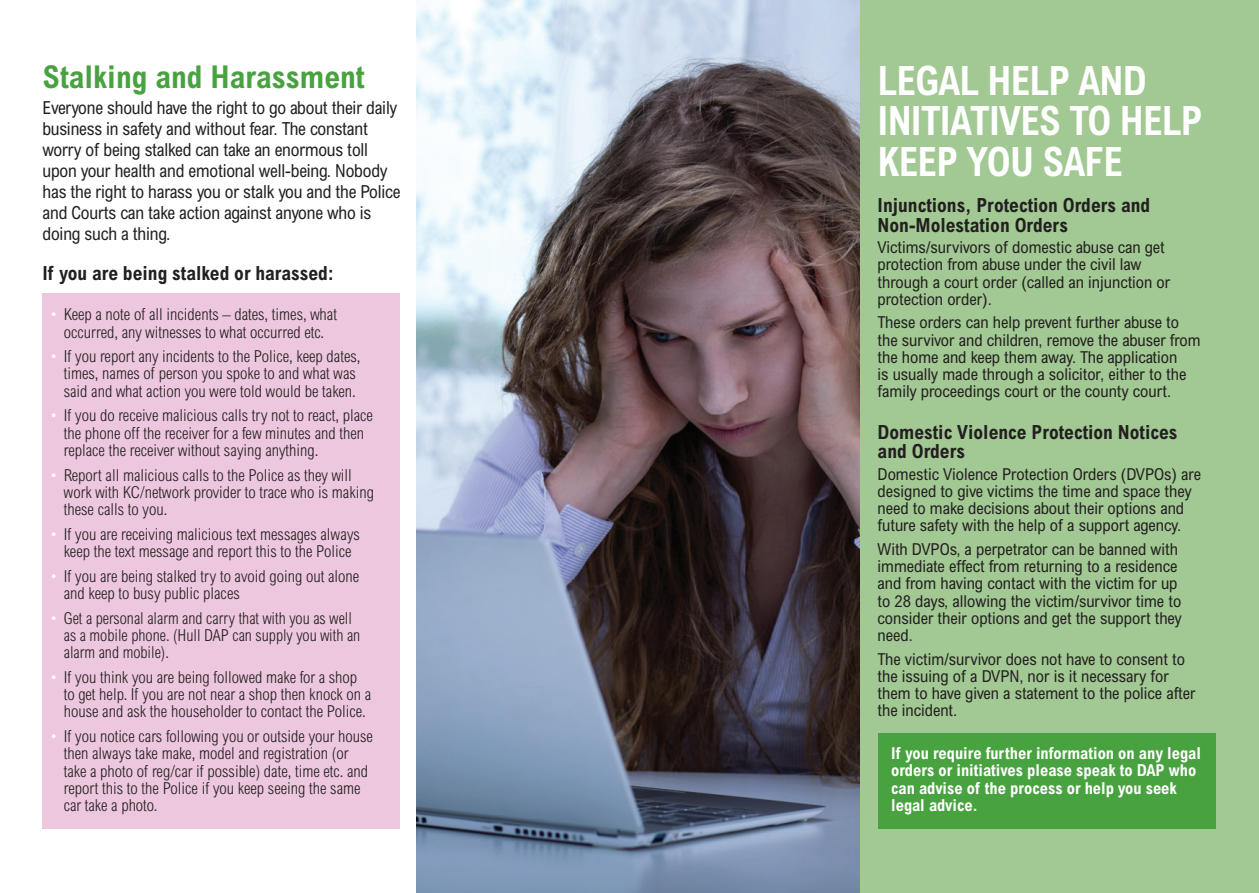
<style>
.page{position:relative;width:1259px;height:893px;background:#fff}
.page>*{position:absolute;margin:0;border:0;box-sizing:border-box;transform-origin:0 0}
.t1{font:700 condensed 40.5px/40.5px "Arial";letter-spacing:-.02em;color:#fff}
.t2{font:700 condensed 31.5px "Arial";color:#49a240}
.t3{font:700 condensed 19.5px/19.5px "Arial";color:#231f20}
.t4{font:condensed 18px/21px "Arial";letter-spacing:-.01em;color:#231f20}
.t5{font:300 condensed 16.5px/17.2px "Arial";color:#231f20}
.t6{font:condensed 16.5px/17.2px "Arial";color:#231f20}
.t7{font:700 condensed 16.5px/17.2px "Arial";color:#fff}
.s1{font-weight:400;color:#fff}
</style>
<div class="page">
<div style="left:43px;top:293px;width:357px;height:536px;background:#edc7de"></div>
<div style="left:842px;top:0;width:417px;height:893px;background:#a2c893"></div>
<img style="left:417px;top:0;width:442px;height:893px">
<div style="left:878px;top:733px;width:337px;height:95px;background:#49a240"></div>
<h2 class="t2" style="left:43px;top:59px;width:323px">Stalking and Harassment</h2>
<p class="t4" style="left:43px;top:96px;width:359px">Everyone should have the right to go about their daily business in safety and without fear. The constant worry of being stalked can take an enormous toll upon your health and emotional well-being. Nobody has the right to harass you or stalk you and the Police and Courts can take action against anyone who is doing such a thing.</p>
<p class="t3" style="left:43px;top:264px;width:292px">If you are being stalked or harassed:</p>
<p class="t5" style="left:51px;top:306px;width:287px;text-align:center"><span class="s1">•</span> Keep a note of all incidents – dates, times, what occurred, any witnesses to what occurred etc.</p>
<p class="t5" style="left:51px;top:348px;width:311px;text-align:center"><span class="s1">•</span> If you report any incidents to the Police, keep dates, times, names of person you spoke to and what was said and what action you were told would be taken.</p>
<p class="t5" style="left:64px;top:407px;width:311px;text-indent:-13px"><span class="s1">•</span> If you do receive malicious calls try not to react, place the phone off the receiver for a few minutes and then replace the receiver without saying anything.</p>
<p class="t5" style="left:64px;top:466px;width:312px;text-indent:-13px"><span class="s1">•</span> Report all malicious calls to the Police as they will work with KC/network provider to trace who is making these calls to you.</p>
<p class="t5" style="left:51px;top:525px;width:310px;text-align:center"><span class="s1">•</span> If you are receiving malicious text messages always keep the text message and report this to the Police</p>
<p class="t5" style="left:64px;top:567px;width:297px;text-indent:-13px"><span class="s1">•</span> If you are being stalked try to avoid going out alone and keep to busy public places</p>
<p class="t5" style="left:64px;top:609px;width:298px;text-indent:-13px"><span class="s1">•</span> Get a personal alarm and carry that with you as well as a mobile phone. (Hull DAP can supply you with an alarm and mobile).</p>
<p class="t5" style="left:64px;top:668px;width:309px;text-indent:-13px"><span class="s1">•</span> If you think you are being followed make for a shop to get help. If you are not near a shop then knock on a house and ask the householder to contact the Police.</p>
<p class="t5" style="left:64px;top:728px;width:310px;text-indent:-13px"><span class="s1">•</span> If you notice cars following you or outside your house then always take make, model and registration (or take a photo of reg/car if possible) date, time etc. and report this to the Police if you keep seeing the same car take a photo.</p>
<h1 class="t1" style="left:877px;top:60px;width:326px">LEGAL HELP AND<br>INITIATIVES TO HELP<br>KEEP YOU SAFE</h1>
<p class="t3" style="left:877px;top:195px;width:274px">Injunctions, Protection Orders and<br>Non-Molestation Orders</p>
<p class="t6" style="left:877px;top:238px;width:294px">Victims/survivors of domestic abuse can get protection from abuse under the civil law through a court order (called an injunction or protection order).</p>
<p class="t6" style="left:877px;top:314px;width:325px">These orders can help prevent further abuse to the survivor and children, remove the abuser from the home and keep them away. The application<br>is usually made through a solicitor, either to the family proceedings court or the county court.</p>
<p class="t3" style="left:877px;top:422px;width:301px">Domestic Violence Protection Notices and Orders</p>
<p class="t6" style="left:877px;top:465px;width:325px">Domestic Violence Protection Orders (DVPOs) are designed to give victims the time and space they need to make decisions about their options and future safety with the help of a support agency.</p>
<p class="t6" style="left:877px;top:540px;width:306px">With DVPOs, a perpetrator can be banned with immediate effect from returning to a residence and from having contact with the victim for up to 28 days, allowing the victim/survivor time to consider their options and get the support they need.</p>
<p class="t6" style="left:877px;top:650px;width:320px">The victim/survivor does not have to consent to the issuing of a DVPN, nor is it necessary for them to have given a statement to the police after the incident.</p>
<p class="t7" style="left:891px;top:745px;width:311px">If you require further information on any legal orders or initiatives please speak to DAP who can advise of the process or help you seek legal advice.</p>
</div>
